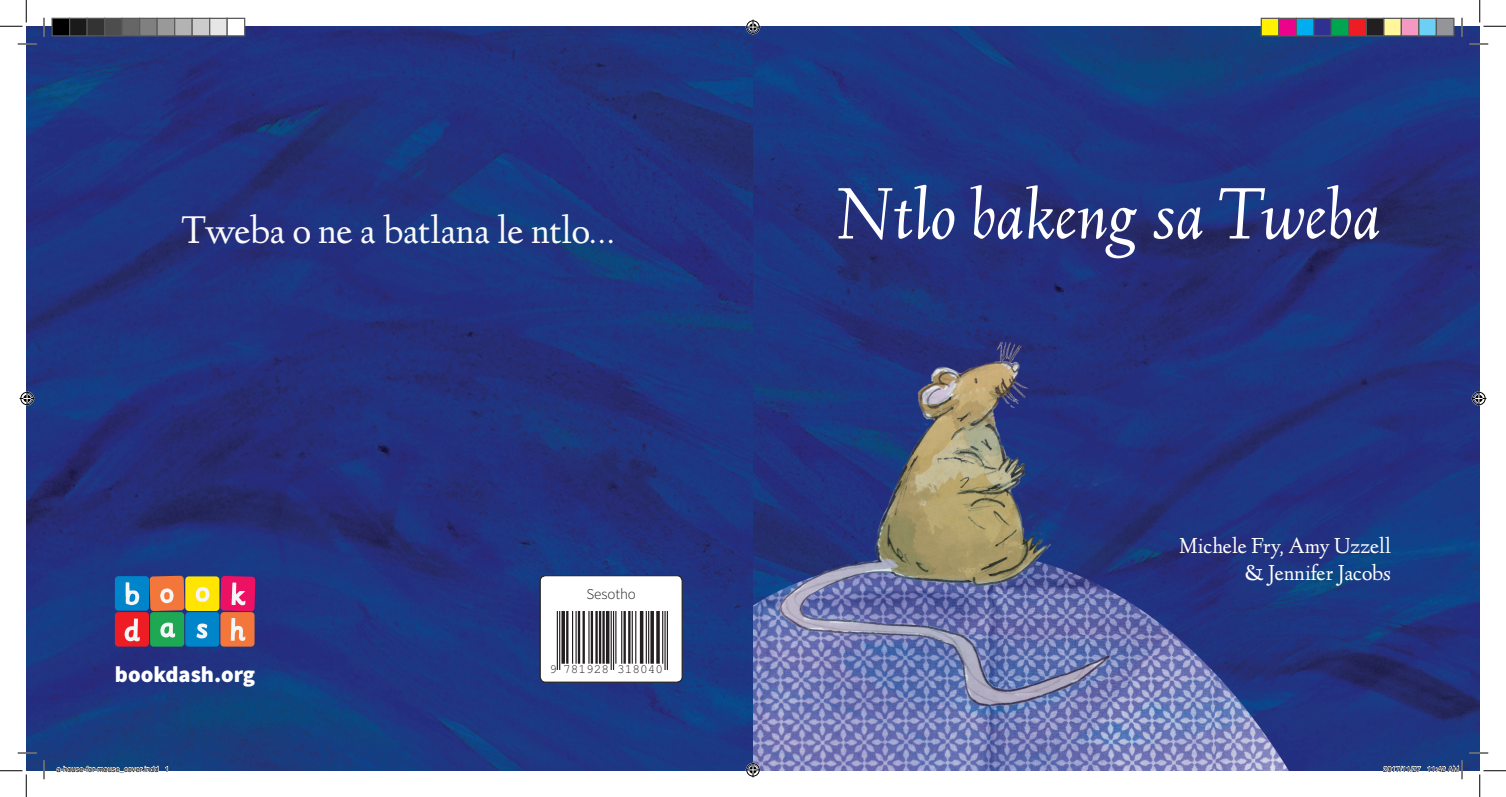
<style>
.page{position:relative;width:1506px;height:797px;background:#fff}
.page>*{position:absolute;margin:0;border:0;box-sizing:border-box;transform-origin:0 0}
.t1{font:italic 75.38px "Linden Hill";color:#fff}
.t2{font:40px "Linden Hill";letter-spacing:-.01em;color:#fafafa}
.t3{font:900 22.62px "Source Sans Pro";color:#fff}
.t4{font:22.5px/27px "Linden Hill";color:#fff;text-align:right}
.t5{font:300 15px "Source Sans Pro";color:#231f20}
.t6{font:12.75px "OCRB";color:#231f20}
.t7{font:7.5px "Helvetica";color:#000}
</style>
<div class="page">
<img style="left:26px;top:26px;width:728px;height:744px">
<img style="left:754px;top:26px;width:725px;height:744px">
<div style="left:540px;top:575px;width:142px;height:107px;background:#fff;border-radius:5px"></div>
<div style="left:540px;top:575px;width:142px;height:107px;border:1px solid #231f20;border-radius:5px"></div>
<div style="left:185px;top:576px;width:34px;height:35px;background:#ffe501;border-radius:3px"></div>
<div style="left:115px;top:612px;width:34px;height:34px;background:#ee1d23;border-radius:3px"></div>
<div style="left:150px;top:612px;width:34px;height:34px;background:#1ea853;border-radius:3px"></div>
<div style="left:185px;top:612px;width:34px;height:34px;background:#0084ca;border-radius:3px"></div>
<div style="left:115px;top:576px;width:34px;height:34px;background:#0084ca;border-radius:3px"></div>
<div style="left:220px;top:612px;width:34px;height:34px;background:#f3773a;border-radius:3px"></div>
<svg style="left:126px;top:582px;width:13px;height:23px"></svg>
<svg style="left:150px;top:575px;width:34px;height:36px"></svg>
<svg style="left:196px;top:587px;width:13px;height:15px"></svg>
<svg style="left:220px;top:576px;width:35px;height:35px"></svg>
<svg style="left:124px;top:618px;width:16px;height:24px"></svg>
<svg style="left:160px;top:622px;width:16px;height:15px"></svg>
<svg style="left:196px;top:623px;width:11px;height:15px"></svg>
<svg style="left:231px;top:618px;width:14px;height:23px"></svg>
<hr style="left:557px;top:611px;width:1px;height:59px;background:#231f20">
<hr style="left:559px;top:611px;width:1px;height:59px;background:#231f20">
<svg style="left:561px;top:611px;width:4px;height:52px"></svg>
<hr style="left:566px;top:611px;width:2px;height:52px;background:#231f20">
<hr style="left:572px;top:611px;width:1px;height:52px;background:#231f20">
<hr style="left:575px;top:611px;width:1px;height:52px;background:#231f20">
<hr style="left:578px;top:611px;width:2px;height:52px;background:#231f20">
<hr style="left:582px;top:611px;width:3px;height:52px;background:#231f20">
<hr style="left:588px;top:611px;width:1px;height:52px;background:#231f20">
<hr style="left:590px;top:611px;width:3px;height:52px;background:#231f20">
<hr style="left:595px;top:611px;width:2px;height:52px;background:#231f20">
<hr style="left:599px;top:611px;width:2px;height:52px;background:#231f20">
<hr style="left:602px;top:611px;width:2px;height:52px;background:#231f20">
<hr style="left:606px;top:611px;width:3px;height:52px;background:#231f20">
<hr style="left:610px;top:611px;width:1px;height:59px;background:#231f20">
<hr style="left:613px;top:611px;width:1px;height:59px;background:#231f20">
<hr style="left:615px;top:611px;width:1px;height:52px;background:#231f20">
<hr style="left:621px;top:611px;width:1px;height:52px;background:#231f20">
<hr style="left:623px;top:611px;width:3px;height:52px;background:#231f20">
<hr style="left:628px;top:611px;width:2px;height:52px;background:#231f20">
<hr style="left:631px;top:611px;width:2px;height:52px;background:#231f20">
<hr style="left:635px;top:611px;width:1px;height:52px;background:#231f20">
<hr style="left:640px;top:611px;width:3px;height:52px;background:#231f20">
<hr style="left:645px;top:611px;width:2px;height:52px;background:#231f20">
<hr style="left:648px;top:611px;width:1px;height:52px;background:#231f20">
<svg style="left:650px;top:611px;width:4px;height:52px"></svg>
<hr style="left:656px;top:611px;width:3px;height:52px;background:#231f20">
<hr style="left:662px;top:611px;width:1px;height:52px;background:#231f20">
<hr style="left:664px;top:611px;width:1px;height:59px;background:#231f20">
<hr style="left:666px;top:611px;width:2px;height:59px;background:#231f20">
<svg style="left:18px;top:43px;width:18px;height:2px"></svg>
<svg style="left:1469px;top:43px;width:19px;height:2px"></svg>
<svg style="left:18px;top:752px;width:18px;height:1px"></svg>
<svg style="left:1469px;top:752px;width:19px;height:1px"></svg>
<svg style="left:43px;top:18px;width:2px;height:18px"></svg>
<svg style="left:43px;top:760px;width:2px;height:19px"></svg>
<svg style="left:1461px;top:18px;width:1px;height:18px"></svg>
<svg style="left:0;top:0;width:27px;height:27px"></svg>
<svg style="left:0;top:770px;width:27px;height:27px"></svg>
<svg style="left:1479px;top:0;width:26px;height:27px"></svg>
<svg style="left:1479px;top:770px;width:26px;height:27px"></svg>
<svg style="left:745px;top:20px;width:15px;height:15px"></svg>
<svg style="left:745px;top:762px;width:15px;height:15px"></svg>
<svg style="left:20px;top:391px;width:15px;height:15px"></svg>
<svg style="left:1471px;top:391px;width:15px;height:15px"></svg>
<div style="left:52px;top:18px;width:18px;height:18px;background:#000"></div>
<div style="left:51px;top:18px;width:19px;height:18px;border:1px solid #595959"></div>
<div style="left:70px;top:18px;width:17px;height:18px;background:#1a1a1a"></div>
<div style="left:69px;top:18px;width:19px;height:18px;border:1px solid #595959"></div>
<div style="left:87px;top:18px;width:18px;height:18px;background:#333"></div>
<div style="left:86px;top:18px;width:19px;height:18px;border:1px solid #595959"></div>
<div style="left:105px;top:18px;width:17px;height:18px;background:#4d4d4d"></div>
<div style="left:104px;top:18px;width:19px;height:18px;border:1px solid #595959"></div>
<div style="left:122px;top:18px;width:18px;height:18px;background:#666"></div>
<div style="left:121px;top:18px;width:19px;height:18px;border:1px solid #595959"></div>
<div style="left:140px;top:18px;width:17px;height:18px;background:#808080"></div>
<div style="left:139px;top:18px;width:19px;height:18px;border:1px solid #595959"></div>
<div style="left:157px;top:18px;width:18px;height:18px;background:#999"></div>
<div style="left:156px;top:18px;width:19px;height:18px;border:1px solid #595959"></div>
<div style="left:175px;top:18px;width:17px;height:18px;background:#b3b3b3"></div>
<div style="left:174px;top:18px;width:19px;height:18px;border:1px solid #595959"></div>
<div style="left:192px;top:18px;width:18px;height:18px;background:#ccc"></div>
<div style="left:191px;top:18px;width:19px;height:18px;border:1px solid #595959"></div>
<div style="left:210px;top:18px;width:17px;height:18px;background:#e6e6e6"></div>
<div style="left:209px;top:18px;width:19px;height:18px;border:1px solid #595959"></div>
<div style="left:227px;top:18px;width:18px;height:18px;background:#fff"></div>
<div style="left:226px;top:18px;width:19px;height:18px;border:1px solid #595959"></div>
<div style="left:1261px;top:18px;width:17px;height:18px;background:#fff101"></div>
<div style="left:1260px;top:18px;width:19px;height:18px;border:1px solid #595959"></div>
<div style="left:1278px;top:18px;width:18px;height:18px;background:#ed028c"></div>
<div style="left:1278px;top:18px;width:18px;height:18px;border:1px solid #595959"></div>
<div style="left:1296px;top:18px;width:17px;height:18px;background:#00aeef"></div>
<div style="left:1295px;top:18px;width:19px;height:18px;border:1px solid #595959"></div>
<div style="left:1313px;top:18px;width:18px;height:18px;background:#2e3092"></div>
<div style="left:1313px;top:18px;width:18px;height:18px;border:1px solid #595959"></div>
<div style="left:1331px;top:18px;width:17px;height:18px;background:#00a54f"></div>
<div style="left:1330px;top:18px;width:19px;height:18px;border:1px solid #595959"></div>
<div style="left:1348px;top:18px;width:18px;height:18px;background:#ee1d23"></div>
<div style="left:1348px;top:18px;width:18px;height:18px;border:1px solid #595959"></div>
<div style="left:1366px;top:18px;width:17px;height:18px;background:#231f20"></div>
<div style="left:1365px;top:18px;width:19px;height:18px;border:1px solid #595959"></div>
<div style="left:1383px;top:18px;width:18px;height:18px;background:#fff79a"></div>
<div style="left:1383px;top:18px;width:18px;height:18px;border:1px solid #595959"></div>
<div style="left:1401px;top:18px;width:17px;height:18px;background:#f499c2"></div>
<div style="left:1400px;top:18px;width:19px;height:18px;border:1px solid #595959"></div>
<div style="left:1418px;top:18px;width:18px;height:18px;background:#6bcff6"></div>
<div style="left:1418px;top:18px;width:18px;height:18px;border:1px solid #595959"></div>
<div style="left:1436px;top:18px;width:17px;height:18px;background:#939598"></div>
<div style="left:1435px;top:18px;width:19px;height:18px;border:1px solid #595959"></div>
<svg style="left:56px;top:765px;width:103px;height:6px"></svg>
<svg style="left:165px;top:766px;width:3px;height:5px"></svg>
<svg style="left:1382px;top:765px;width:38px;height:6px"></svg>
<svg style="left:1427px;top:760px;width:35px;height:19px"></svg>
<h2 class="t2" style="left:182px;top:208px;width:435px">Tweba o ne a batlana le ntlo...</h2>
<h3 class="t3" style="left:115px;top:658px;width:142px">bookdash.org</h3>
<h3 class="t5" style="left:586px;top:585px;width:51px">Sesotho</h3>
<h3 class="t6" style="left:549px;top:661px;width:115px">9 781928 318040</h3>
<h1 class="t1" style="left:836px;top:172px;width:546px">Ntlo bakeng sa Tweba</h1>
<h3 class="t4" style="left:1179px;top:532px;width:213px">Michele Fry, Amy Uzzell &amp; Jennifer Jacobs</h3>
<p class="t7" style="left:56px;top:763px;width:114px">a-house-for-mouse_cover.indd 1</p>
<p class="t7" style="left:1383px;top:763px;width:77px">2017/11/27 11:42 AM</p>
</div>
